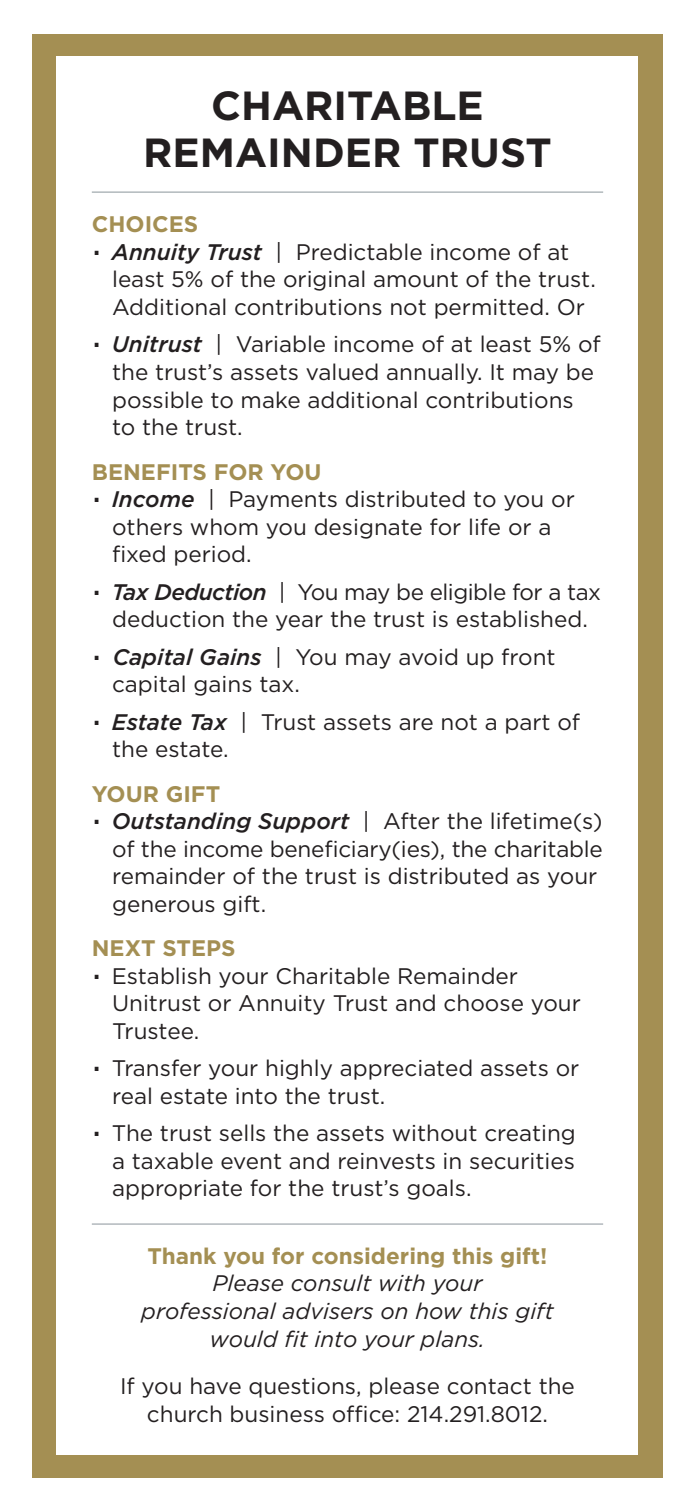
<style>
.page{position:relative;width:695px;height:1511px;background:#fff}
.page>*{position:absolute;margin:0;border:0;box-sizing:border-box;transform-origin:0 0}
.t1{font:700 40.5px/47.5px "Gotham";color:#231f20;text-align:center}
.t2{font:22.5px/27.5px "Gotham";color:#231f20}
.t3{font:italic 22.5px "Gotham";color:#231f20}
.t4{font:700 22.5px "Gotham";color:#a48f53}
.s1{font-weight:500;font-style:italic}
</style>
<div class="page">
<div style="left:32px;top:34px;width:630px;height:1442px;background:#a48f53"></div>
<div style="left:56px;top:56px;width:581px;height:1398px;background:#fff"></div>
<hr style="left:92px;top:1223px;width:511px;height:1px;background:#a2aaaf">
<hr style="left:92px;top:191px;width:511px;height:2px;background:#a2aaaf">
<p class="t1" style="left:143px;top:81px;width:410px">CHARITABLE<br>REMAINDER TRUST</p>
<p class="t4" style="left:92px;top:209px;width:108px">CHOICES</p>
<p class="t2" style="left:92px;top:238px;width:479px"><sup>.</sup> <span class="s1">Annuity Trust</span> | Predictable income of at</p>
<p class="t2" style="left:112px;top:265px;width:485px">least 5% of the original amount of the trust.</p>
<p class="t2" style="left:112px;top:293px;width:474px">Additional contributions not permitted. Or</p>
<p class="t2" style="left:112px;top:330px;width:490px;text-indent:-20px"><sup>.</sup> <span class="s1">Unitrust</span> | Variable income of at least 5% of the trust’s assets valued annually. It may be possible to make additional contributions to the trust.</p>
<p class="t4" style="left:92px;top:456px;width:231px">BENEFITS FOR YOU</p>
<p class="t2" style="left:112px;top:485px;width:464px;text-indent:-20px"><sup>.</sup> <span class="s1">Income</span> | Payments distributed to you or others whom you designate for life or a fixed period.</p>
<p class="t2" style="left:92px;top:577px;width:511px;text-align:center"><sup>.</sup> <span class="s1">Tax Deduction</span> | You may be eligible for a tax deduction the year the trust is established.</p>
<p class="t2" style="left:112px;top:642px;width:445px;text-indent:-20px"><sup>.</sup> <span class="s1">Capital Gains</span> | You may avoid up front capital gains tax.</p>
<p class="t2" style="left:112px;top:707px;width:470px;text-indent:-20px"><sup>.</sup> <span class="s1">Estate Tax</span> | Trust assets are not a part of the estate.</p>
<p class="t4" style="left:92px;top:778px;width:130px">YOUR GIFT</p>
<p class="t2" style="left:112px;top:807px;width:492px;text-indent:-20px"><sup>.</sup> <span class="s1">Outstanding Support</span> | After the lifetime(s) of the income beneficiary(ies), the charitable remainder of the trust is distributed as your generous gift.</p>
<p class="t4" style="left:92px;top:933px;width:145px">NEXT STEPS</p>
<p class="t2" style="left:112px;top:961px;width:470px;text-indent:-20px"><sup>.</sup> Establish your Charitable Remainder<br>Unitrust or Annuity Trust and choose your<br>Trustee.</p>
<p class="t2" style="left:112px;top:1054px;width:469px;text-indent:-20px"><sup>.</sup> Transfer your highly appreciated assets or real estate into the trust.</p>
<p class="t2" style="left:112px;top:1119px;width:465px;text-align:justify;text-indent:-20px"><sup>.</sup> The trust sells the assets without creating a taxable event and reinvests in securities appropriate for the trust’s goals.</p>
<p class="t4" style="left:147px;top:1240px;width:401px">Thank you for considering this gift!</p>
<p class="t3" style="left:213px;top:1268px;width:271px">Please consult with your</p>
<p class="t3" style="left:141px;top:1296px;width:414px">professional advisers on how this gift</p>
<p class="t3" style="left:210px;top:1323px;width:277px">would fit into your plans.</p>
<p class="t2" style="left:120px;top:1371px;width:456px;text-align:center">If you have questions, please contact the church business office: 214.291.8012.</p>
</div>
